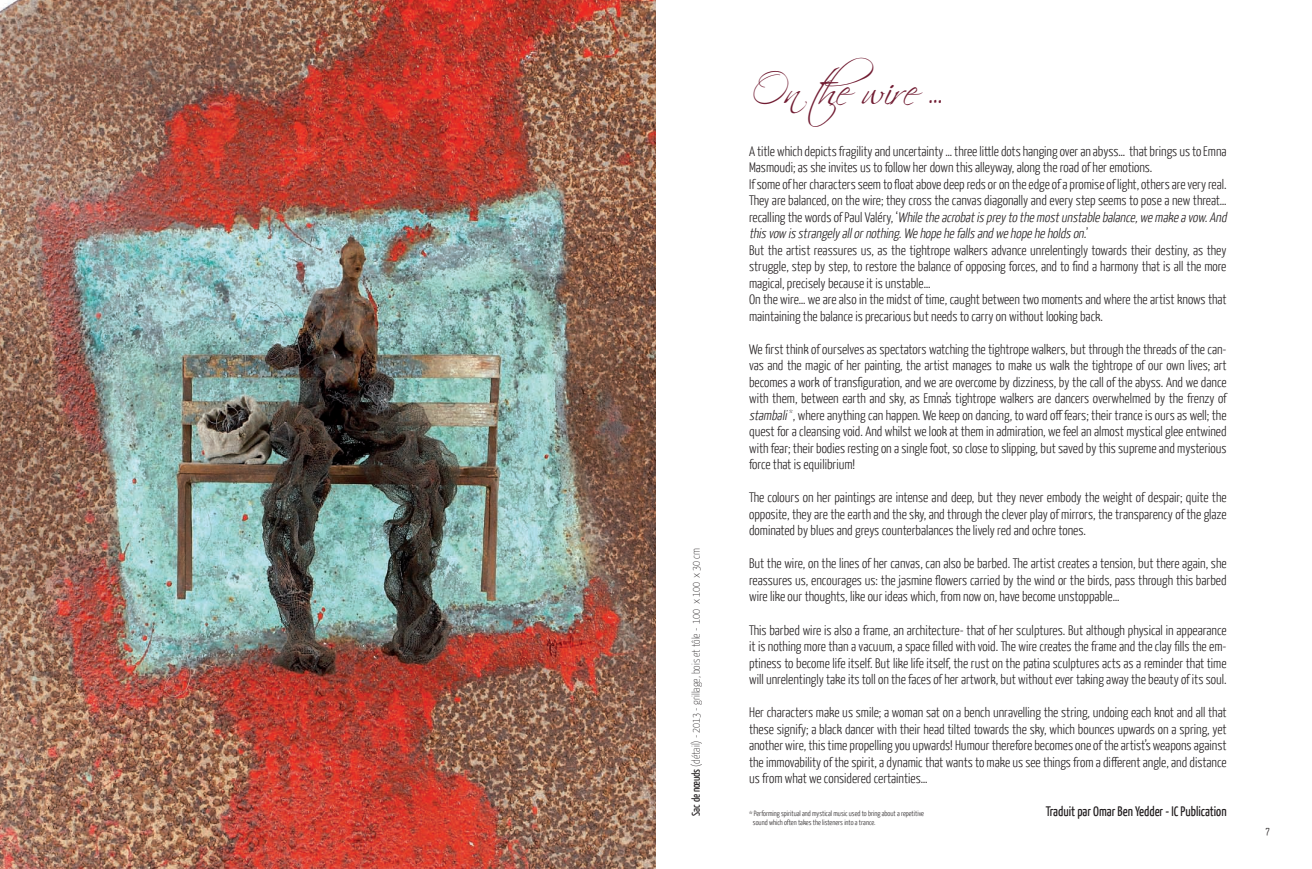
<style>
.page{position:relative;width:1312px;height:869px;background:#fff}
.page>*{position:absolute;margin:0;border:0;box-sizing:border-box;transform-origin:0 0}
.t1{font:41.25px "Scriptina Pro";color:#711c32}
.t2{font:300 13.75px/16.5px "Yanone Kaffeesatz";color:#231f20;text-align:justify}
.t3{font:13.75px "Yanone Kaffeesatz";color:#231f20}
.t4{font:100 11.25px "Yanone Kaffeesatz";color:#231f20}
.t5{font:11.25px "Typewriter Condensed";color:#231f20}
.t6{font:300 7.5px "Yanone Kaffeesatz";color:#231f20}
.s1{font-weight:400}
.s2{font-style:italic}
</style>
<div class="page">
<img style="left:0;top:0;width:656px;height:868px">
<p class="t4" style="left:688px;top:815px;width:269px;rotate:-90deg"><span class="s1">Sac de nœuds</span> (détail) - 2013 - grillage, bois et tôle - 100 x 100 x 30 cm</p>
<p class="t1" style="left:749px;top:65px;width:197px">On the wire …</p>
<p class="t2" style="left:749px;top:142px;width:479px">A title which depicts fragility and uncertainty … three little dots hanging over an abyss… that brings us to Emna<br>Masmoudi; as she invites us to follow her down this alleyway, along the road of her emotions.</p>
<p class="t2" style="left:749px;top:175px;width:481px;text-align:left">If some of her characters seem to float above deep reds or on the edge of a promise of light, others are very real.<br>They are balanced, on the wire; they cross the canvas diagonally and every step seems to pose a new threat… r e c a l l i n g t h e w o r d s o f P a u l Va l é ry, ‘ <span class="s2">Whiletheacrobatisprey to themostunstablebalance,wemakeavow.And thisvow isstrangely allornothing.Wehopehefallsand wehopeheholdson.</span>’</p>
<p class="t2" style="left:749px;top:241px;width:479px">But the artist reassures us, as the tightrope walkers advance unrelentingly towards their destiny, as they struggle, step by step, to restore the balance of opposing forces, and to find a harmony that is all the more magical, precisely because it is unstable…</p>
<p class="t2" style="left:749px;top:290px;width:479px">On the wire… we are also in the midst of time, caught between two moments and where the artist knows that maintaining the balance is precarious but needs to carry on without looking back.</p>
<p class="t2" style="left:749px;top:340px;width:479px">We first think of ourselves as spectators watching the tightrope walkers, but through the threads of the can&shy;vas and the magic of her painting, the artist manages to make us walk the tightrope of our own lives; art becomes a work of transfiguration, and we are overcome by dizziness, by the call of the abyss. And we dance with them, between earth and sky, as Emna’s tightrope walkers are dancers overwhelmed by the frenzy of <span class="s2">stambali</span><sup>*</sup>, where anything can happen. We keep on dancing, to ward off fears; their trance is ours as well; the quest for a cleansing void. And whilst we look at them in admiration, we feel an almost mystical glee entwined with fear; their bodies resting on a single foot, so close to slipping, but saved by this supreme and mysterious force that is equilibrium!</p>
<p class="t2" style="left:749px;top:488px;width:479px">The colours on her paintings are intense and deep, but they never embody the weight of despair; quite the opposite, they are the earth and the sky, and through the clever play of mirrors, the transparency of the glaze dominated by blues and greys counterbalances the lively red and ochre tones.</p>
<p class="t2" style="left:749px;top:554px;width:479px">But the wire, on the lines of her canvas, can also be barbed. The artist creates a tension, but there again, she reassures us, encourages us: the jasmine flowers carried by the wind or the birds, pass through this barbed wire like our thoughts, like our ideas which, from now on, have become unstoppable…</p>
<p class="t2" style="left:749px;top:620px;width:479px">This barbed wire is also a frame, an architecture- that of her sculptures. But although physical in appearance it is nothing more than a vacuum, a space filled with void. The wire creates the frame and the clay fills the em&shy;ptiness to become life itself. But like life itself, the rust on the patina sculptures acts as a reminder that time will unrelentingly take its toll on the faces of her artwork, but without ever taking away the beauty of its soul.</p>
<p class="t2" style="left:749px;top:703px;width:479px">Her characters make us smile; a woman sat on a bench unravelling the string, undoing each knot and all that these signify; a black dancer with their head tilted towards the sky, which bounces upwards on a spring, yet another wire, this time propelling you upwards! Humour therefore becomes one of the artist’s weapons against the immovability of the spirit, a dynamic that wants to make us see things from a different angle, and distance us from what we considered certainties…</p>
<p class="t3" style="left:1045px;top:802px;width:182px">Traduit par Omar Ben Yedder - IC Publication</p>
<p class="t6" style="left:749px;top:808px;width:176px">* Performing spiritual and mystical music used to bring about a repetitive</p>
<p class="t6" style="left:752px;top:817px;width:124px">sound which often takes the listeners into a trance.</p>
<p class="t5" style="left:1264px;top:823px;width:7px">7</p>
</div>
